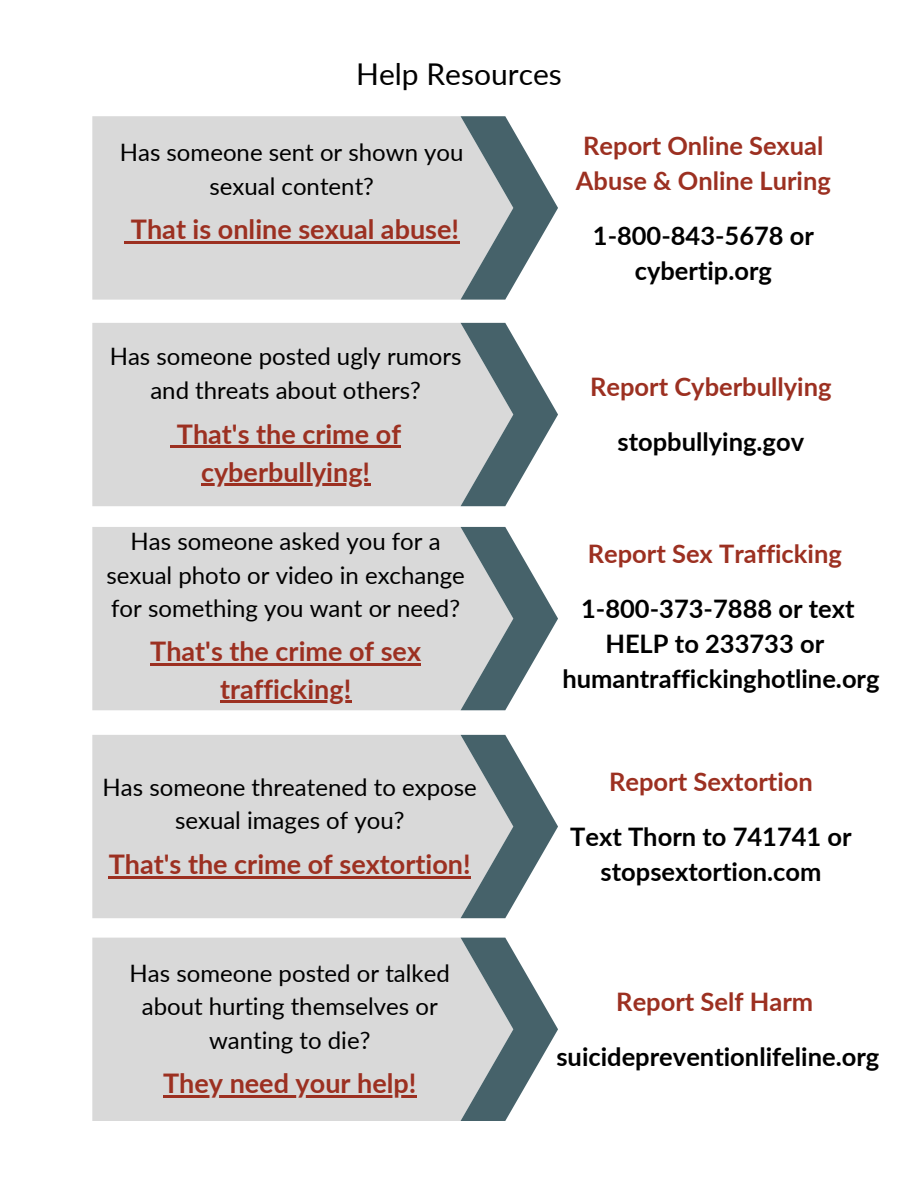
<style>
.page{position:relative;width:918px;height:1188px;background:#fff}
.page>*{position:absolute;margin:0;border:0;box-sizing:border-box;transform-origin:0 0}
.t1{font:30px "Lato";color:#000}
.t2{font:700 27px/37.8px "Lato";color:#9c3021;text-align:center}
.t3{font:700 25.5px/34.8px "Lato";color:#000;text-align:center}
.t4{font:700 25.5px/34.8px "Lato";color:#9c3021}
.t5{font:24px/33.2px "Lato";color:#000;text-align:center}
</style>
<div class="page">
<div style="left:92px;top:116px;width:369px;height:184px;background:#d9d9d9"></div>
<svg style="left:461px;top:116px;width:97px;height:184px"></svg>
<svg style="left:124px;top:241px;width:7px;height:2px"></svg>
<hr style="left:131px;top:241px;width:328px;height:2px;background:#9c3021">
<div style="left:92px;top:323px;width:369px;height:183px;background:#d9d9d9"></div>
<svg style="left:461px;top:323px;width:97px;height:183px"></svg>
<svg style="left:170px;top:445px;width:7px;height:3px"></svg>
<hr style="left:177px;top:445px;width:224px;height:3px;background:#9c3021">
<hr style="left:201px;top:483px;width:169px;height:3px;background:#9c3021">
<div style="left:92px;top:527px;width:369px;height:183px;background:#d9d9d9"></div>
<svg style="left:461px;top:527px;width:97px;height:183px"></svg>
<hr style="left:150px;top:663px;width:271px;height:2px;background:#9c3021">
<hr style="left:220px;top:700px;width:131px;height:3px;background:#9c3021">
<div style="left:92px;top:735px;width:369px;height:183px;background:#d9d9d9"></div>
<svg style="left:461px;top:735px;width:97px;height:183px"></svg>
<hr style="left:109px;top:876px;width:362px;height:2px;background:#9c3021">
<div style="left:92px;top:938px;width:369px;height:183px;background:#d9d9d9"></div>
<svg style="left:461px;top:938px;width:97px;height:183px"></svg>
<hr style="left:163px;top:1095px;width:253px;height:3px;background:#9c3021">
<p class="t1" style="left:356px;top:55px;width:207px">Help Resources</p>
<p class="t5" style="left:120px;top:135px;width:345px;line-height:33.6px">Has someone sent or shown you sexual content?</p>
<p class="t2" style="left:131px;top:210px;width:330px">That is online sexual abuse!</p>
<p class="t4" style="left:576px;top:128px;width:256px">Report Online Sexual<br>Abuse &amp; Online Luring</p>
<p class="t3" style="left:593px;top:218px;width:222px">1-800-843-5678 or cybertip.org</p>
<p class="t5" style="left:110px;top:339px;width:353px">Has someone posted ugly rumors and threats about others?</p>
<p class="t2" style="left:177px;top:414px;width:226px">That's the crime of cyberbullying!</p>
<p class="t4" style="left:590px;top:369px;width:243px">Report Cyberbullying</p>
<p class="t3" style="left:618px;top:424px;width:188px">stopbullying.gov</p>
<p class="t5" style="left:106px;top:524px;width:360px">Has someone asked you for a sexual photo or video in exchange for something you want or need?</p>
<p class="t2" style="left:150px;top:632px;width:272px;line-height:37.3px">That's the crime of sex trafficking!</p>
<p class="t5" style="left:103px;top:770px;width:376px">Has someone threatened to expose sexual images of you?</p>
<p class="t2" style="left:109px;top:845px;width:364px">That's the crime of sextortion!</p>
<p class="t5" style="left:130px;top:956px;width:322px">Has someone posted or talked about hurting themselves or wanting to die?</p>
<p class="t2" style="left:163px;top:1064px;width:255px">They need your help!</p>
<p class="t4" style="left:588px;top:535px;width:256px">Report Sex Trafficking</p>
<p class="t3" style="left:562px;top:591px;width:319px">1-800-373-7888 or text<br>HELP to 233733 or humantraffickinghotline.org</p>
<p class="t4" style="left:609px;top:764px;width:205px">Report Sextortion</p>
<p class="t3" style="left:570px;top:819px;width:283px">Text Thorn to 741741 or stopsextortion.com</p>
<p class="t4" style="left:616px;top:984px;width:198px">Report Self Harm</p>
<p class="t3" style="left:556px;top:1039px;width:324px">suicidepreventionlifeline.org</p>
</div>
